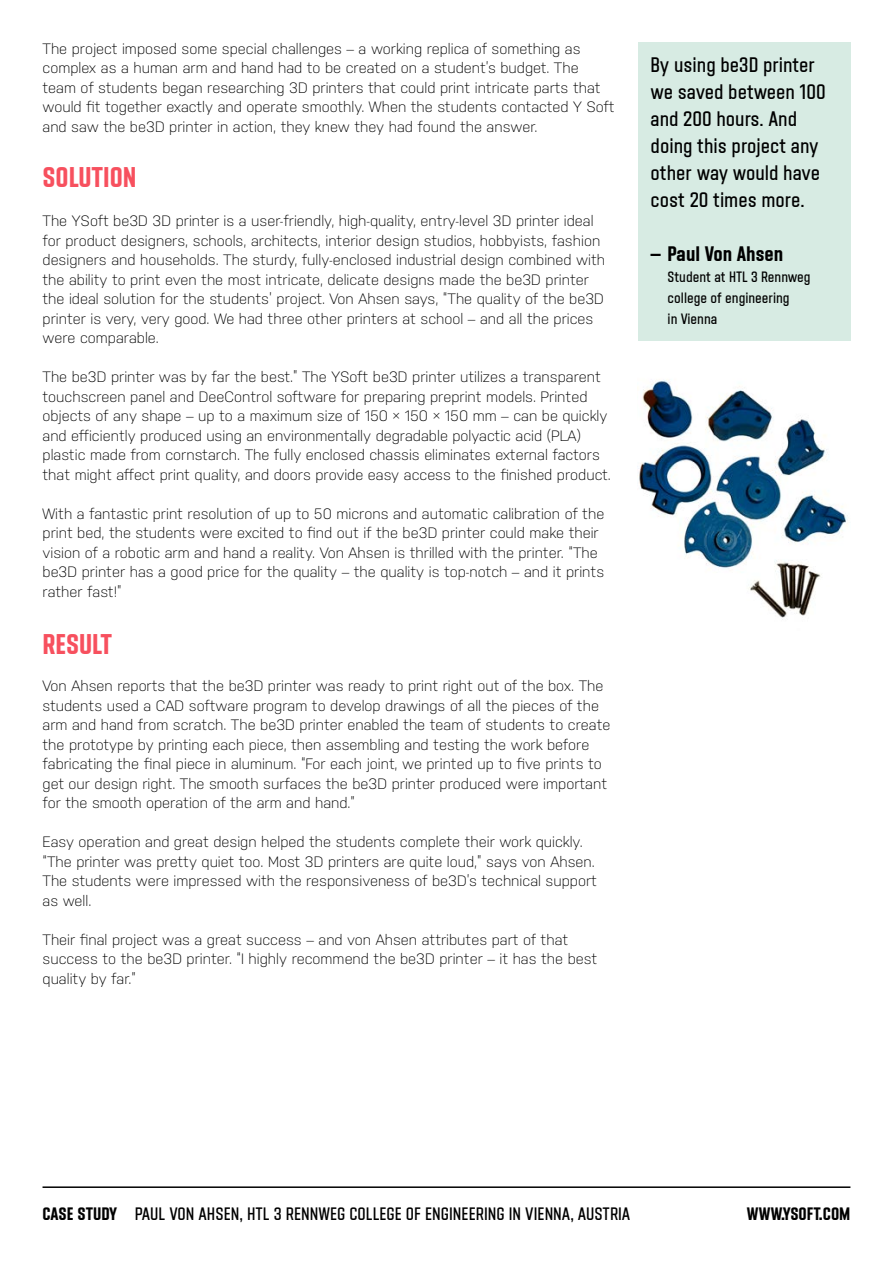
<style>
.page{position:relative;width:893px;height:1263px;background:#fff}
.page>*{position:absolute;margin:0;border:0;box-sizing:border-box;transform-origin:0 0}
.t1{font:700 28.5px "Y Soft";color:#f7505e}
.t2{font:21px/27px "Y Soft";color:#000}
.t3{font:700 21px "Y Soft";color:#000}
.t4{font:18px "Y Soft";color:#000}
.t5{font:700 18px "Y Soft";color:#000}
.t6{font:300 15px/19.5px "Nudista";color:#000}
.t7{font:15px/21px "Y Soft";color:#000}
.s1{font-weight:700}
</style>
<div class="page">
<div style="left:638px;top:43px;width:212px;height:298px;background:#d7ebe3"></div>
<img style="left:638px;top:380px;width:210px;height:240px">
<hr style="left:43px;top:1186px;width:807px;height:2px;background:#000">
<p class="t6" style="left:43px;top:37px;width:574px">The project imposed some special challenges – a working replica of something as complex as a human arm and hand had to be created on a student’s budget. The team of students began researching 3D printers that could print intricate parts that would fit together exactly and operate smoothly. When the students contacted Y Soft and saw the be3D printer in action, they knew they had found the answer.</p>
<h1 class="t1" style="left:43px;top:161px;width:96px">SOLUTION</h1>
<p class="t6" style="left:43px;top:210px;width:564px">The YSoft be3D 3D printer is a user-friendly, high-quality, entry-level 3D printer ideal for product designers, schools, architects, interior design studios, hobbyists, fashion designers and households. The sturdy, fully-enclosed industrial design combined with the ability to print even the most intricate, delicate designs made the be3D printer the ideal solution for the students’ project. Von Ahsen says, “The quality of the be3D printer is very, very good. We had three other printers at school – and all the prices were comparable.</p>
<p class="t6" style="left:43px;top:366px;width:570px">The be3D printer was by far the best.” The YSoft be3D printer utilizes a transparent touchscreen panel and DeeControl software for preparing preprint models. Printed objects of any shape – up to a maximum size of 150 × 150 × 150 mm – can be quickly and efficiently produced using an environmentally degradable polyactic acid (PLA) plastic made from cornstarch. The fully enclosed chassis eliminates external factors that might affect print quality, and doors provide easy access to the finished product.</p>
<p class="t6" style="left:43px;top:502px;width:563px">With a fantastic print resolution of up to 50 microns and automatic calibration of the print bed, the students were excited to find out if the be3D printer could make their vision of a robotic arm and hand a reality. Von Ahsen is thrilled with the printer. “The be3D printer has a good price for the quality – the quality is top-notch – and it prints rather fast!”</p>
<h1 class="t1" style="left:43px;top:627px;width:71px">RESULT</h1>
<p class="t6" style="left:43px;top:675px;width:569px">Von Ahsen reports that the be3D printer was ready to print right out of the box. The students used a CAD software program to develop drawings of all the pieces of the arm and hand from scratch. The be3D printer enabled the team of students to create the prototype by printing each piece, then assembling and testing the work before fabricating the final piece in aluminum. “For each joint, we printed up to five prints to get our design right. The smooth surfaces the be3D printer produced were important for the smooth operation of the arm and hand.”</p>
<p class="t6" style="left:43px;top:831px;width:556px">Easy operation and great design helped the students complete their work quickly. “The printer was pretty quiet too. Most 3D printers are quite loud,” says von Ahsen.<br>The students were impressed with the responsiveness of be3D’s technical support as well.</p>
<p class="t6" style="left:43px;top:928px;width:556px">Their final project was a great success – and von Ahsen attributes part of that success to the be3D printer. “I highly recommend the be3D printer – it has the best quality by far.”</p>
<h2 class="t2" style="left:651px;top:51px;width:177px">By using be3D printer we saved between 100 and 200 hours. And doing this project any other way would have cost 20 times more.</h2>
<h2 class="t3" style="left:651px;top:242px;width:134px">– Paul Von Ahsen</h2>
<p class="t7" style="left:668px;top:266px;width:145px">Student at HTL 3 Rennweg college of engineering<br>in Vienna</p>
<p class="t4" style="left:43px;top:1204px;width:589px"><span class="s1">CASE STUDY</span> PAUL VON AHSEN, HTL 3 RENNWEG COLLEGE OF ENGINEERING IN VIENNA, AUSTRIA</p>
<p class="t5" style="left:747px;top:1204px;width:105px">WWW.YSOFT.COM</p>
</div>
